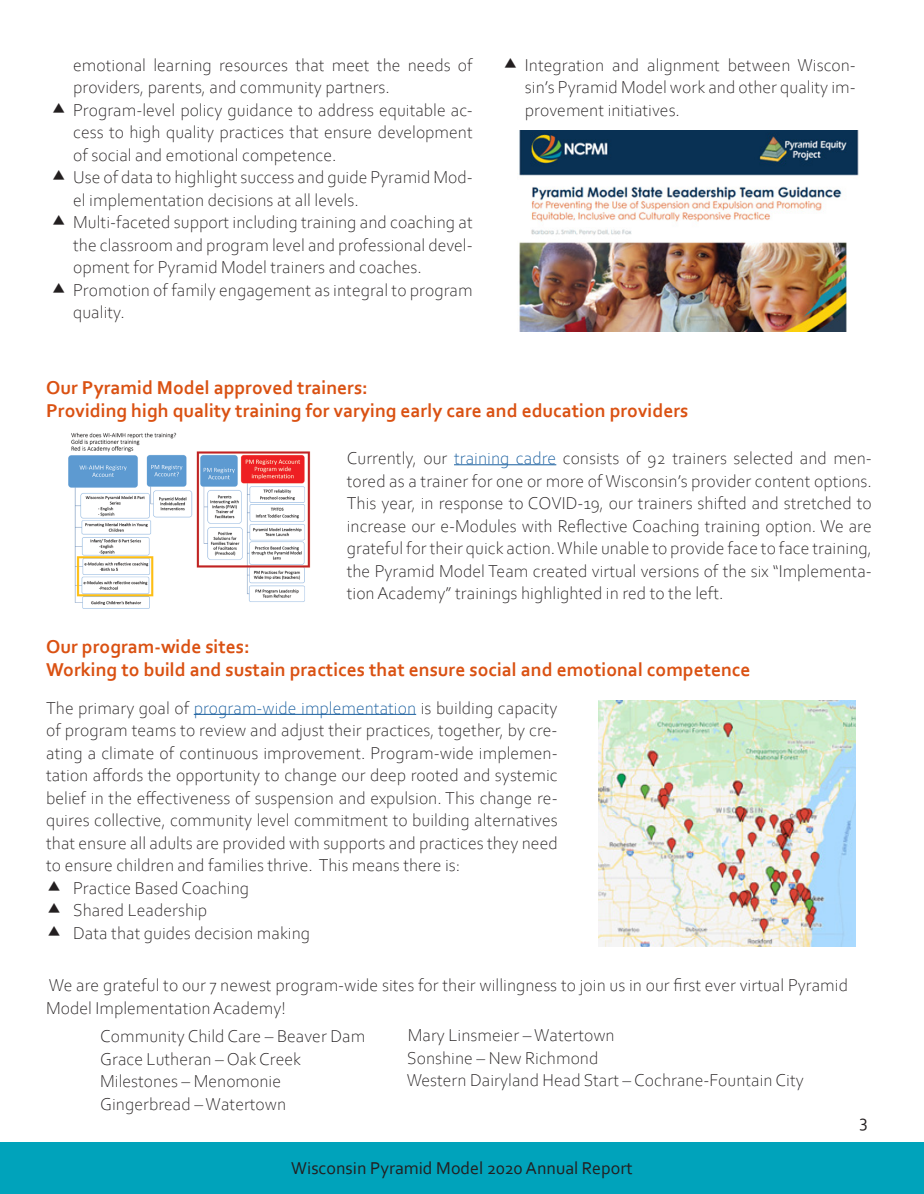
<style>
.page{position:relative;width:924px;height:1194px;background:#fff}
.page>*{position:absolute;margin:0;border:0;box-sizing:border-box;transform-origin:0 0}
.t1{font:700 19.5px/22.5px "Corbel";color:#da5112}
.t2{font:300 18px/22.5px "Corbel";color:#231f20}
.t3{font:18px "Corbel";color:#231f20}
.s1{color:#175d9e}
</style>
<div class="page">
<div style="left:0;top:1142px;width:924px;height:52px;background:#00a3bb"></div>
<img style="left:519px;top:130px;width:340px;height:201px">
<hr style="left:454px;top:465px;width:102px;height:1px;background:#175d9e">
<hr style="left:194px;top:714px;width:222px;height:1px;background:#175d9e">
<img style="left:598px;top:700px;width:258px;height:247px">
<img style="left:68px;top:432px;width:243px;height:177px">
<p class="t2" style="left:73px;top:53px;width:401px">emotional learning resources that meet the needs of providers, parents, and community partners.<br>Program-level policy guidance to address equitable ac&shy;cess to high quality practices that ensure development of social and emotional competence.<br>Use of data to highlight success and guide Pyramid Mod&shy;el implementation decisions at all levels.<br>Multi-faceted support including training and coaching at the classroom and program level and professional devel&shy;opment for Pyramid Model trainers and coaches.<br>Promotion of family engagement as integral to program quality.</p>
<p class="t2" style="left:525px;top:53px;width:332px;text-align:justify">Integration and alignment between Wiscon&shy;sin’s Pyramid Model work and other quality im&shy;provement initiatives.</p>
<p class="t1" style="left:46px;top:376px;width:644px">Our Pyramid Model approved trainers:<br>Providing high quality training for varying early care and education providers</p>
<p class="t2" style="left:347px;top:446px;width:527px;text-align:justify">Currently, our <span class="s1">training cadre</span> consists of 92 trainers selected and men&shy;tored as a trainer for one or more of Wisconsin’s provider content options.<br>This year, in response to COVID-19, our trainers shifted and stretched to increase our e-Modules with Reflective Coaching training option. We are grateful for their quick action. While unable to provide face to face training, the Pyramid Model Team created virtual versions of the six “Implementa&shy;tion Academy” trainings highlighted in red to the left.</p>
<p class="t1" style="left:46px;top:635px;width:706px">Our program-wide sites:<br>Working to build and sustain practices that ensure social and emotional competence</p>
<p class="t2" style="left:46px;top:696px;width:513px">The primary goal of <span class="s1">program-wide implementation</span> is building capacity</p>
<p class="t2" style="left:46px;top:718px;width:513px">of program teams to review and adjust their practices, together, by cre-</p>
<p class="t2" style="left:46px;top:741px;width:513px">ating a climate of continuous improvement. Program-wide implemen-</p>
<p class="t2" style="left:46px;top:763px;width:513px">tation affords the opportunity to change our deep rooted and systemic</p>
<p class="t2" style="left:46px;top:786px;width:513px">belief in the effectiveness of suspension and expulsion. This change re-</p>
<p class="t2" style="left:46px;top:808px;width:513px">quires collective, community level commitment to building alternatives</p>
<p class="t2" style="left:46px;top:831px;width:513px">that ensure all adults are provided with supports and practices they need</p>
<p class="t2" style="left:46px;top:853px;width:415px">to ensure children and families thrive. This means there is:</p>
<p class="t2" style="left:73px;top:876px;width:177px">Practice Based Coaching</p>
<p class="t2" style="left:73px;top:898px;width:136px">Shared Leadership</p>
<p class="t2" style="left:73px;top:921px;width:239px">Data that guides decision making</p>
<p class="t2" style="left:46px;top:973px;width:803px">We are grateful to our 7 newest program-wide sites for their willingness to join us in our first ever virtual Pyramid<br>Model Implementation Academy!</p>
<p class="t2" style="left:100px;top:1024px;width:267px">Community Child Care – Beaver Dam<br>Grace Lutheran – Oak Creek<br>Milestones – Menomonie<br>Gingerbread – Watertown</p>
<p class="t2" style="left:407px;top:1024px;width:399px">Mary Linsmeier – Watertown<br>Sonshine – New Richmond<br>Western Dairyland Head Start – Cochrane-Fountain City</p>
<p class="t3" style="left:291px;top:1157px;width:343px">Wisconsin Pyramid Model 2020 Annual Report</p>
<p class="t3" style="left:860px;top:1110px;width:10px">3</p>
</div>
